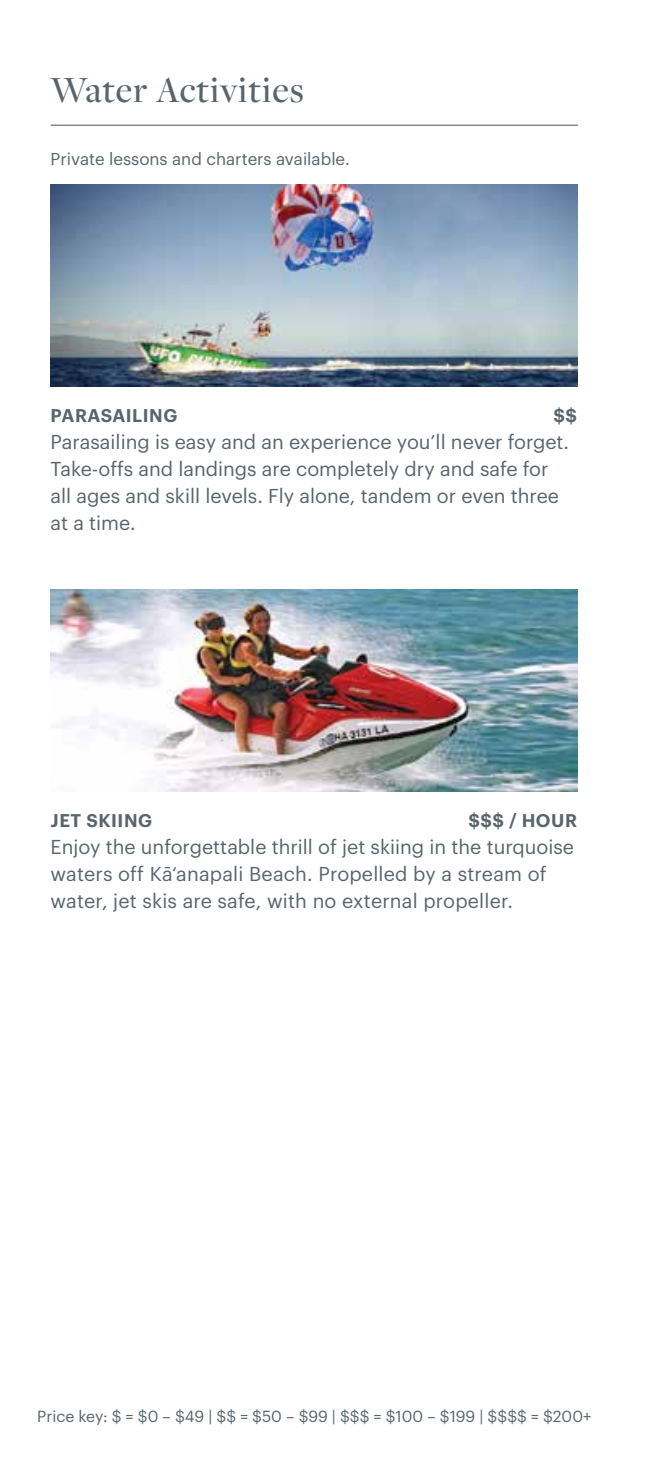
<style>
.page{position:relative;width:648px;height:1458px;background:#fff}
.page>*{position:absolute;margin:0;border:0;box-sizing:border-box;transform-origin:0 0}
.t1{font:500 38.25px "Freight Disp Pro";letter-spacing:.025em;color:#58656b}
.t2{font:19.8px/27px "Graphik Starwood";color:#58656b}
.t3{font:600 18px "Graphik Starwood";letter-spacing:.03em;color:#58656b}
.t4{font:16.88px "Graphik Starwood";color:#58656b}
.t5{font:15.75px "Graphik Starwood";color:#58656b}
</style>
<div class="page">
<img style="left:51px;top:590px;width:526px;height:202px">
<img style="left:51px;top:184px;width:526px;height:203px">
<hr style="left:51px;top:125px;width:527px;height:1px;background:#58656b">
<h1 class="t1" style="left:51px;top:65px;width:255px">Water Activities</h1>
<p class="t4" style="left:51px;top:146px;width:301px">Private lessons and charters available.</p>
<p class="t3" style="left:51px;top:402px;width:128px">PARASAILING</p>
<p class="t3" style="left:554px;top:402px;width:25px">$$</p>
<p class="t2" style="left:51px;top:427px;width:520px">Parasailing is easy and an experience you’ll never forget.<br>Take-offs and landings are completely dry and safe for all ages and skill levels. Fly alone, tandem or even three at a time.</p>
<p class="t3" style="left:51px;top:807px;width:103px">JET SKIING</p>
<p class="t3" style="left:469px;top:807px;width:110px">$$$ / HOUR</p>
<p class="t2" style="left:51px;top:832px;width:525px">Enjoy the unforgettable thrill of jet skiing in the turquoise waters off Kā‘anapali Beach. Propelled by a stream of water, jet skis are safe, with no external propeller.</p>
<p class="t5" style="left:37px;top:1405px;width:555px">Price key: $ = $0 – $49 | $$ = $50 – $99 | $$$ = $100 – $199 | $$$$ = $200+</p>
</div>
